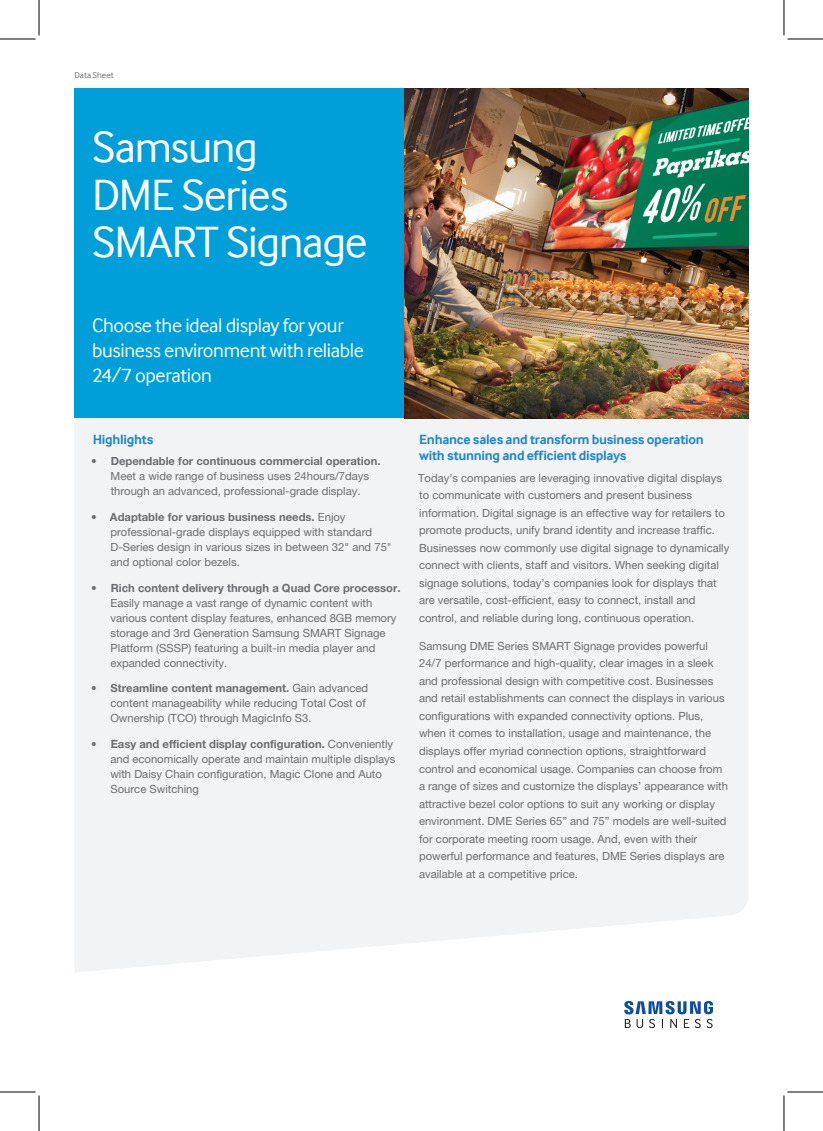
<style>
.page{position:relative;width:823px;height:1131px;background:#fff}
.page>*{position:absolute;margin:0;border:0;box-sizing:border-box;transform-origin:0 0}
.t1{font:45px/47.5px "Samsung Inter Face";letter-spacing:-.025em;color:#fff}
.t2{font:20px/25px "Samsung Inter Face";letter-spacing:-.02em;color:#fff}
.t3{font:700 13.75px/16.2px "Samsung Inter Face";letter-spacing:-.02em;color:#2088c9}
.t4{font:11.25px/17.5px "Helvetica Neue LT Pro";color:#6c6d70}
.t5{font:700 11.25px "Helvetica Neue LT Pro";color:#6c6d70}
.t6{font:8.75px "Samsung Inter Face";letter-spacing:.005em;color:#6c6d70}
.s1{font-weight:700}
</style>
<div class="page">
<div style="left:75px;top:418px;width:673px;height:554px;background:#f2f3f4"></div>
<div style="left:74px;top:89px;width:330px;height:329px;background:#009fda"></div>
<svg style="left:624px;top:1000px;width:88px;height:28px"></svg>
<img style="left:404px;top:89px;width:344px;height:329px">
<hr style="left:0;top:39px;width:35px;height:1px;background:#000">
<hr style="left:787px;top:39px;width:35px;height:1px;background:#000">
<hr style="left:0;top:1091px;width:35px;height:1px;background:#000">
<hr style="left:787px;top:1091px;width:35px;height:1px;background:#000">
<hr style="left:39px;top:0;width:1px;height:35px;background:#000">
<hr style="left:39px;top:1095px;width:1px;height:35px;background:#000">
<hr style="left:783px;top:0;width:1px;height:35px;background:#000">
<hr style="left:783px;top:1095px;width:1px;height:35px;background:#000">
<p class="t6" style="left:74px;top:70px;width:41px">Data Sheet</p>
<h1 class="t1" style="left:92px;top:123px;width:277px">Samsung<br>DME Series<br>SMART Signage</h1>
<h2 class="t2" style="left:92px;top:313px;width:273px">Choose the ideal display for your business environment with reliable<br>24/7 operation</h2>
<p class="t3" style="left:93px;top:431px;width:62px">Highlights</p>
<p class="t5" style="left:91px;top:454px;width:290px">• Dependable for continuous commercial operation.</p>
<p class="t4" style="left:110px;top:468px;width:260px;line-height:15px">Meet a wide range of business uses 24hours/7days through an advanced, professional-grade display.</p>
<p class="t4" style="left:110px;top:509px;width:283px;line-height:15px;text-indent:-19px"><span class="s1">• Adaptable for various business needs.</span> Enjoy professional-grade displays equipped with standard D-Series design in various sizes in between 32" and 75" and optional color bezels.</p>
<p class="t5" style="left:91px;top:580px;width:310px">• Rich content delivery through a Quad Core processor.</p>
<p class="t4" style="left:110px;top:595px;width:287px;line-height:15px">Easily manage a vast range of dynamic content with various content display features, enhanced 8GB memory storage and 3rd Generation Samsung SMART Signage Platform (SSSP) featuring a built-in media player and expanded connectivity.</p>
<p class="t4" style="left:110px;top:680px;width:259px;line-height:15px;text-indent:-19px"><span class="s1">• Streamline content management.</span> Gain advanced content manageability while reducing Total Cost of<br>Ownership (TCO) through MagicInfo S3.</p>
<p class="t4" style="left:110px;top:736px;width:286px;line-height:15px;text-indent:-19px"><span class="s1">• Easy and efficient display configuration.</span> Conveniently and economically operate and maintain multiple displays with Daisy Chain configuration, Magic Clone and Auto Source Switching</p>
<p class="t3" style="left:419px;top:431px;width:286px">Enhance sales and transform business operation with stunning and efficient displays</p>
<p class="t4" style="left:418px;top:468px;width:312px">Today’s companies are leveraging innovative digital displays to communicate with customers and present business information. Digital signage is an effective way for retailers to promote products, unify brand identity and increase traffic.<br>Businesses now commonly use digital signage to dynamically connect with clients, staff and visitors. When seeking digital signage solutions, today’s companies look for displays that are versatile, cost-efficient, easy to connect, install and control, and reliable during long, continuous operation.</p>
<p class="t4" style="left:419px;top:637px;width:310px">Samsung DME Series SMART Signage provides powerful 24/7 performance and high-quality, clear images in a sleek and professional design with competitive cost. Businesses and retail establishments can connect the displays in various configurations with expanded connectivity options. Plus, when it comes to installation, usage and maintenance, the displays offer myriad connection options, straightforward control and economical usage. Companies can choose from a range of sizes and customize the displays’ appearance with attractive bezel color options to suit any working or display environment. DME Series 65” and 75” models are well-suited for corporate meeting room usage. And, even with their powerful performance and features, DME Series displays are available at a competitive price.</p>
</div>
